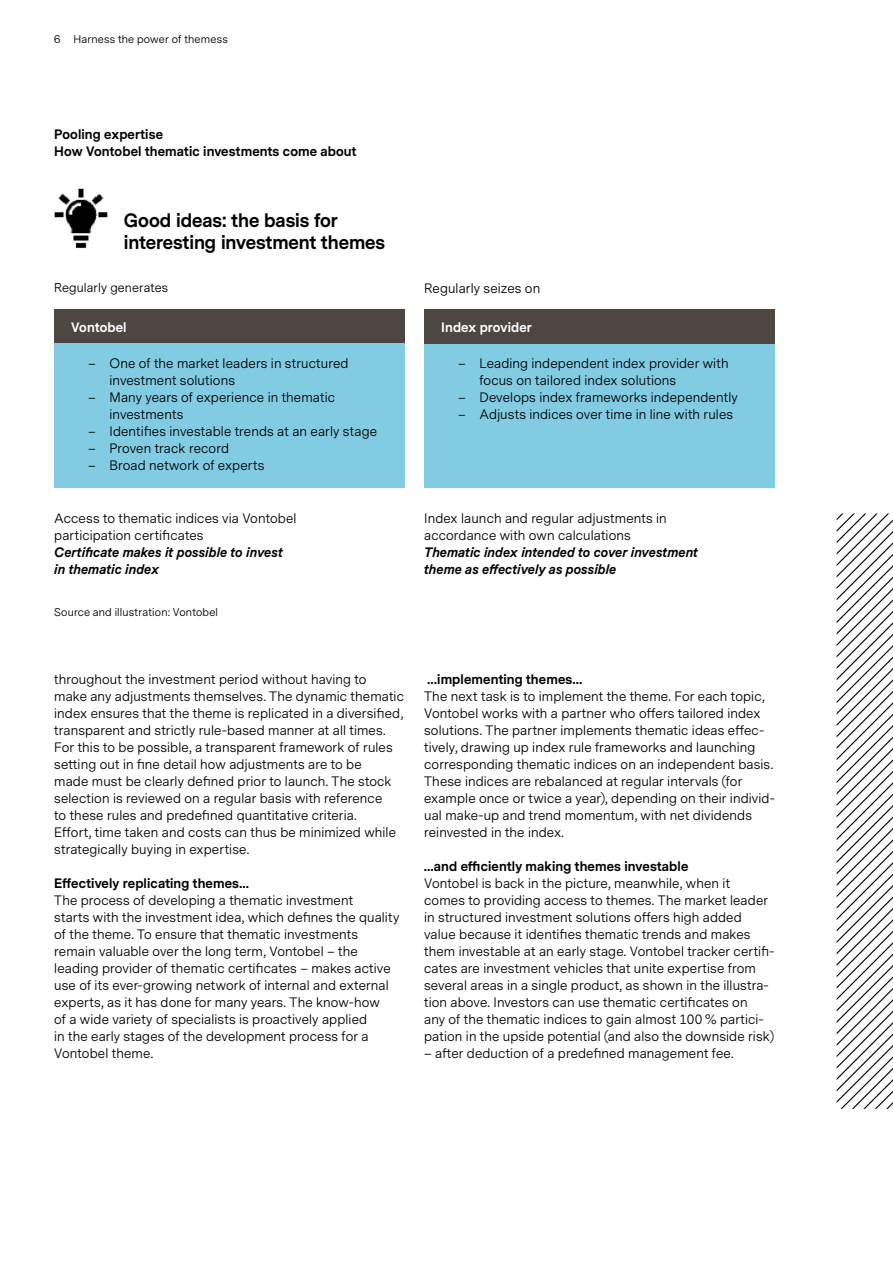
<style>
.page{position:relative;width:893px;height:1263px;background:#fff}
.page>*{position:absolute;margin:0;border:0;box-sizing:border-box;transform-origin:0 0}
.t1{font:700 18px/22.6px "Vontobel Sans";color:#000}
.t2{font:12.75px/17px "Vontobel Sans";letter-spacing:.01em;color:#000}
.t3{font:700 12.75px/17px "Vontobel Sans";letter-spacing:.01em;color:#000}
.t4{font:italic 700 12.75px/17px "Vontobel Sans";letter-spacing:.01em;color:#000}
.t5{font:700 12.75px "Vontobel Sans";letter-spacing:.01em;color:#fff}
.t6{font:12px "Vontobel Sans";letter-spacing:.015em;color:#000}
.t7{font:10.5px "Vontobel Sans";letter-spacing:.02em;color:#000}
</style>
<div class="page">
<svg style="left:837px;top:513px;width:56px;height:596px"></svg>
<div style="left:54px;top:309px;width:351px;height:34px;background:#4d4641"></div>
<div style="left:54px;top:343px;width:351px;height:145px;background:#82cce3"></div>
<div style="left:424px;top:343px;width:351px;height:145px;background:#82cce3"></div>
<div style="left:424px;top:309px;width:351px;height:34px;background:#4d4641"></div>
<img style="left:54px;top:188px;width:54px;height:60px">
<p class="t7" style="left:54px;top:32px;width:175px">6 Harness the power of themess</p>
<p class="t3" style="left:54px;top:126px;width:304px">Pooling expertise<br>How Vontobel thematic investments come about</p>
<h1 class="t1" style="left:124px;top:209px;width:263px">Good ideas: the basis for interesting investment themes</h1>
<p class="t6" style="left:54px;top:280px;width:115px">Regularly generates</p>
<p class="t2" style="left:424px;top:280px;width:118px">Regularly seizes on</p>
<p class="t5" style="left:71px;top:318px;width:57px">Vontobel</p>
<p class="t2" style="left:109px;top:355px;width:241px;text-indent:-21px">– One of the market leaders in structured investment solutions</p>
<p class="t2" style="left:109px;top:389px;width:227px;text-indent:-21px">– Many years of experience in thematic investments</p>
<p class="t2" style="left:88px;top:423px;width:290px">– Identifies investable trends at an early stage</p>
<p class="t2" style="left:88px;top:440px;width:142px">– Proven track record</p>
<p class="t2" style="left:88px;top:457px;width:178px">– Broad network of experts</p>
<p class="t2" style="left:54px;top:510px;width:244px">Access to thematic indices via Vontobel participation certificates</p>
<p class="t4" style="left:54px;top:544px;width:230px">Certificate makes it possible to invest in thematic index</p>
<p class="t7" style="left:54px;top:605px;width:165px">Source and illustration: Vontobel</p>
<p class="t5" style="left:441px;top:318px;width:92px">Index provider</p>
<p class="t2" style="left:479px;top:355px;width:251px;text-indent:-21px">– Leading independent index provider with focus on tailored index solutions</p>
<p class="t2" style="left:458px;top:389px;width:281px">– Develops index frameworks independently</p>
<p class="t2" style="left:458px;top:406px;width:276px">– Adjusts indices over time in line with rules</p>
<p class="t2" style="left:424px;top:510px;width:244px">Index launch and regular adjustments in accordance with own calculations</p>
<p class="t4" style="left:424px;top:544px;width:275px">Thematic index intended to cover investment theme as effectively as possible</p>
<p class="t2" style="left:54px;top:671px;width:351px">throughout the investment period without having to<br>make any adjustments themselves. The dynamic thematic index ensures that the theme is replicated in a diversified, transparent and strictly rule-based manner at all times.<br>For this to be possible, a transparent framework of rules setting out in fine detail how adjustments are to be<br>made must be clearly defined prior to launch. The stock selection is reviewed on a regular basis with reference<br>to these rules and predefined quantitative criteria.<br>Effort, time taken and costs can thus be minimized while strategically buying in expertise.</p>
<p class="t3" style="left:54px;top:875px;width:196px">Effectively replicating themes...</p>
<p class="t2" style="left:54px;top:892px;width:347px">The process of developing a thematic investment<br>starts with the investment idea, which defines the quality of the theme. To ensure that thematic investments remain valuable over the long term, Vontobel – the leading provider of thematic certificates – makes active use of its ever-growing network of internal and external experts, as it has done for many years. The know-how<br>of a wide variety of specialists is proactively applied<br>in the early stages of the development process for a Vontobel theme.</p>
<p class="t3" style="left:428px;top:671px;width:156px">...implementing themes...</p>
<p class="t2" style="left:424px;top:688px;width:352px">The next task is to implement the theme. For each topic, Vontobel works with a partner who offers tailored index solutions. The partner implements thematic ideas effec&shy;tively, drawing up index rule frameworks and launching corresponding thematic indices on an independent basis.<br>These indices are rebalanced at regular intervals (for example once or twice a year), depending on their individ&shy;ual make-up and trend momentum, with net dividends reinvested in the index.</p>
<p class="t3" style="left:424px;top:858px;width:266px">...and efficiently making themes investable</p>
<p class="t2" style="left:424px;top:875px;width:352px">Vontobel is back in the picture, meanwhile, when it<br>comes to providing access to themes. The market leader in structured investment solutions offers high added value because it identifies thematic trends and makes them investable at an early stage. Vontobel tracker certifi&shy;cates are investment vehicles that unite expertise from several areas in a single product, as shown in the illustra&shy;tion above. Investors can use thematic certificates on<br>any of the thematic indices to gain almost 100 % partici&shy;pation in the upside potential (and also the downside risk)</p>
<p class="t2" style="left:424px;top:1045px;width:311px">– after deduction of a predefined management fee.</p>
</div>
